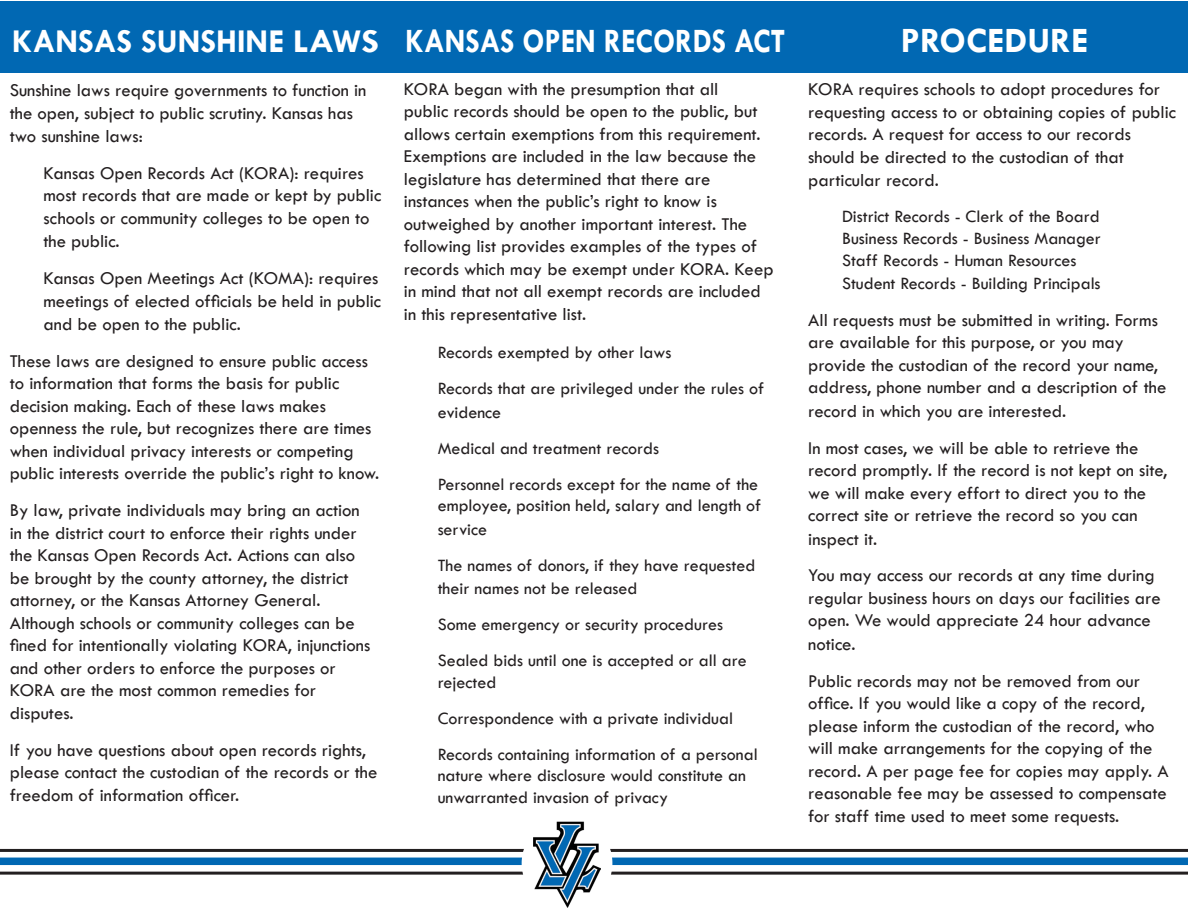
<style>
.page{position:relative;width:1188px;height:918px;background:#fff}
.page>*{position:absolute;margin:0;border:0;box-sizing:border-box;transform-origin:0 0}
.t1{font:700 36px "Tw Cen";color:#fff}
.t2{font:700 34.5px "Tw Cen";color:#fff;scale:.87 1}
.t3{font:700 33.6px "Tw Cen";color:#fff}
.t4{font:18.75px/22.5px "Tw Cen";color:#231f20}
.t5{font:18px/21.6px "Tw Cen";color:#231f20}
</style>
<div class="page">
<hr style="left:0;top:849px;width:1188px;height:3px;background:#231f20">
<hr style="left:0;top:872px;width:1188px;height:3px;background:#231f20">
<div style="left:0;top:858px;width:1188px;height:7px;background:#0168b3"></div>
<div style="left:1px;top:1px;width:1187px;height:72px;background:#0168b3"></div>
<div style="left:522px;top:818px;width:90px;height:91px;background:#fff;border-radius:50%"></div>
<img style="left:533px;top:822px;width:68px;height:86px">
<p class="t3" style="left:12px;top:21px;width:369px">KANSAS SUNSHINE LAWS</p>
<p class="t2" style="left:405px;top:20px;width:438px">KANSAS OPEN RECORDS ACT</p>
<p class="t1" style="left:901px;top:19px;width:189px">PROCEDURE</p>
<p class="t4" style="left:404px;top:77px;width:358px">KORA began with the presumption that all public records should be open to the public, but allows certain exemptions from this requirement.<br>Exemptions are included in the law because the</p>
<p class="t4" style="left:404px;top:167px;width:371px">legislature has determined that there are instances when the public’s right to know is outweighed by another important interest. The following list provides examples of the types of records which may be exempt under KORA. Keep in mind that not all exempt records are included in this representative list.</p>
<p class="t5" style="left:438px;top:342px;width:235px">Records exempted by other laws</p>
<p class="t5" style="left:438px;top:377px;width:328px;line-height:23.4px">Records that are privileged under the rules of evidence</p>
<p class="t5" style="left:438px;top:437px;width:223px">Medical and treatment records</p>
<p class="t5" style="left:438px;top:473px;width:325px">Personnel records except for the name of the employee, position held, salary and length of</p>
<p class="t5" style="left:438px;top:518px;width:51px">service</p>
<p class="t5" style="left:438px;top:553px;width:319px;line-height:23.4px">The names of donors, if they have requested their names not be released</p>
<p class="t5" style="left:438px;top:613px;width:287px">Some emergency or security procedures</p>
<p class="t5" style="left:438px;top:649px;width:311px">Sealed bids until one is accepted or all are rejected</p>
<p class="t5" style="left:438px;top:707px;width:297px">Correspondence with a private individual</p>
<p class="t5" style="left:438px;top:743px;width:321px">Records containing information of a personal nature where disclosure would constitute an unwarranted invasion of privacy</p>
<p class="t4" style="left:808px;top:78px;width:369px">KORA requires schools to adopt procedures for requesting access to or obtaining copies of public records. A request for access to our records should be directed to the custodian of that particular record.</p>
<p class="t5" style="left:842px;top:206px;width:259px">District Records - Clerk of the Board</p>
<p class="t5" style="left:842px;top:227px;width:260px">Business Records - Business Manager</p>
<p class="t5" style="left:842px;top:249px;width:236px">Staff Records - Human Resources</p>
<p class="t5" style="left:842px;top:272px;width:260px">Student Records - Building Principals</p>
<p class="t4" style="left:808px;top:308px;width:360px">All requests must be submitted in writing. Forms are available for this purpose, or you may provide the custodian of the record your name, address, phone number and a description of the record in which you are interested.</p>
<p class="t4" style="left:808px;top:436px;width:361px">In most cases, we will be able to retrieve the record promptly. If the record is not kept on site, we will make every effort to direct you to the correct site or retrieve the record so you can</p>
<p class="t4" style="left:808px;top:527px;width:71px">inspect it.</p>
<p class="t4" style="left:808px;top:564px;width:354px">You may access our records at any time during regular business hours on days our facilities are open. We would appreciate 24 hour advance notice.</p>
<p class="t4" style="left:808px;top:669px;width:333px">Public records may not be removed from our</p>
<p class="t4" style="left:808px;top:692px;width:338px">office. If you would like a copy of the record,</p>
<p class="t4" style="left:808px;top:714px;width:348px">please inform the custodian of the record, who</p>
<p class="t4" style="left:808px;top:737px;width:346px">will make arrangements for the copying of the</p>
<p class="t4" style="left:808px;top:759px;width:362px;text-align:justify">record. A per page fee for copies may apply. A reasonable fee may be assessed to compensate for staff time used to meet some requests.</p>
<p class="t4" style="left:10px;top:79px;width:358px;line-height:23px">Sunshine laws require governments to function in the open, subject to public scrutiny. Kansas has two sunshine laws:</p>
<p class="t4" style="left:43px;top:162px;width:339px">Kansas Open Records Act (KORA): requires most records that are made or kept by public schools or community colleges to be open to the public.</p>
<p class="t4" style="left:43px;top:267px;width:339px;line-height:23px">Kansas Open Meetings Act (KOMA): requires meetings of elected officials be held in public and be open to the public.</p>
<p class="t4" style="left:10px;top:350px;width:371px">These laws are designed to ensure public access to information that forms the basis for public decision making. Each of these laws makes openness the rule, but recognizes there are times when individual privacy interests or competing public interests override the public’s right to know.</p>
<p class="t4" style="left:10px;top:499px;width:362px">By law, private individuals may bring an action in the district court to enforce their rights under the Kansas Open Records Act. Actions can also be brought by the county attorney, the district attorney, or the Kansas Attorney General.<br>Although schools or community colleges can be fined for intentionally violating KORA, injunctions and other orders to enforce the purposes or KORA are the most common remedies for disputes.</p>
<p class="t4" style="left:10px;top:739px;width:369px">If you have questions about open records rights, please contact the custodian of the records or the freedom of information officer.</p>
</div>
